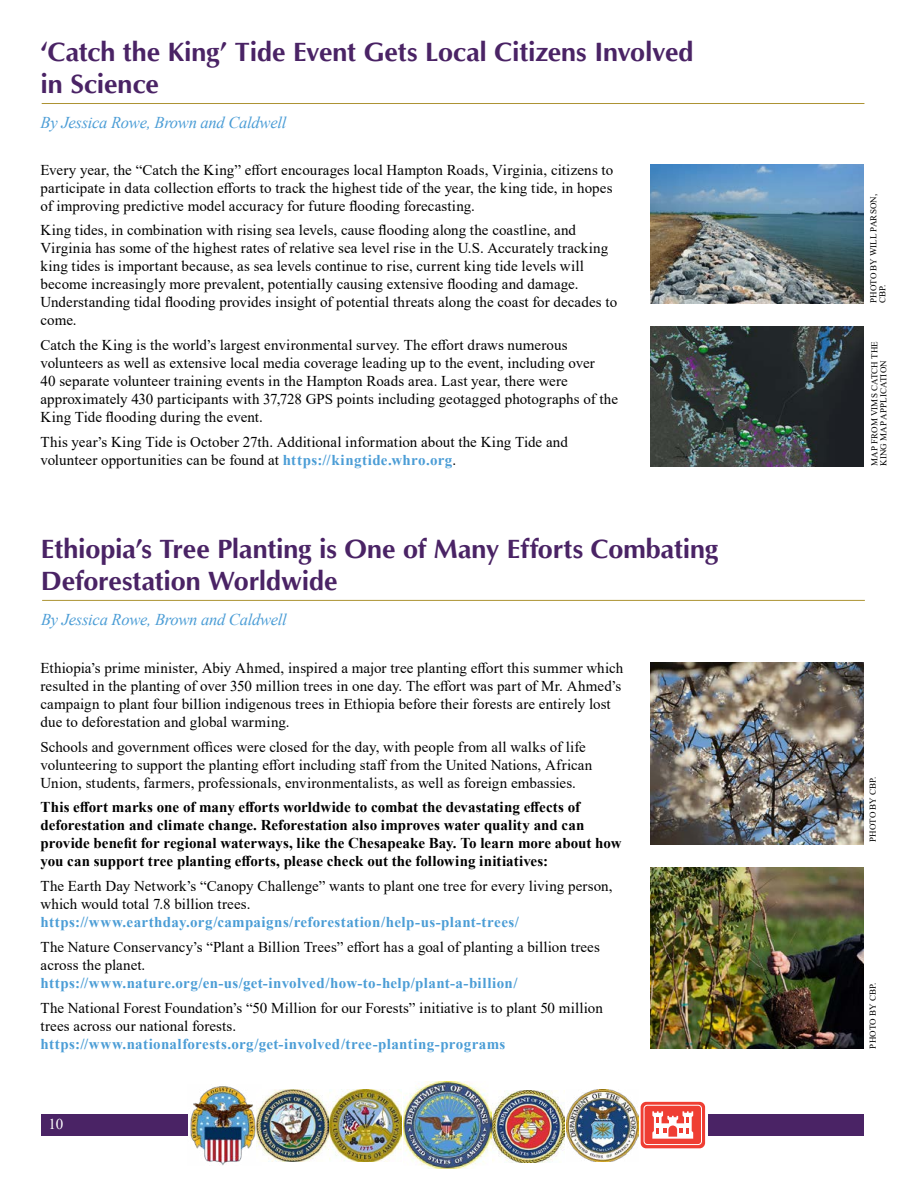
<style>
.page{position:relative;width:918px;height:1188px;background:#fff}
.page>*{position:absolute;margin:0;border:0;box-sizing:border-box;transform-origin:0 0}
.t1{font:700 27px/31.5px "Optima";letter-spacing:-.005em;color:#4a2365}
.t2{font:italic 16.5px "Times New Roman";letter-spacing:-.015em;color:#4b9dd6}
.t3{font:15px/18px "Times New Roman";letter-spacing:.005em;color:#000}
.t4{font:700 15px/18px "Times New Roman";color:#000}
.t5{font:700 15px "Times New Roman";letter-spacing:.025em;color:#4b9dd6}
.t6{font:15px "Times New Roman";color:#fff}
.t7{font:9px "Times New Roman";letter-spacing:.015em;color:#000}
.s1{font-weight:700;color:#4b9dd6}
</style>
<div class="page">
<div style="left:41px;top:1114px;width:823px;height:22px;background:#4a2365"></div>
<svg style="left:401px;top:1109px;width:307px;height:32px"></svg>
<img style="left:404px;top:1081px;width:87px;height:88px">
<img style="left:493px;top:1090px;width:145px;height:72px">
<svg style="left:641px;top:1102px;width:64px;height:46px"></svg>
<div style="left:644px;top:1105px;width:58px;height:40px;background:#ef3e33;border-radius:3px"></div>
<div style="left:644px;top:1105px;width:58px;height:40px;border:1px solid #fff;border-radius:3px"></div>
<svg style="left:652px;top:1111px;width:41px;height:28px"></svg>
<img style="left:188px;top:1086px;width:68px;height:80px">
<img style="left:256px;top:1089px;width:145px;height:73px">
<hr style="left:42px;top:600px;width:823px;height:1px;background:#ad9332">
<hr style="left:42px;top:103px;width:822px;height:1px;background:#ad9332">
<img style="left:651px;top:327px;width:213px;height:139px">
<img style="left:651px;top:164px;width:213px;height:139px">
<img style="left:651px;top:663px;width:213px;height:181px">
<img style="left:651px;top:867px;width:213px;height:182px">
<p class="t1" style="left:41px;top:37px;width:654px">‘Catch the King’ Tide Event Gets Local Citizens Involved in Science</p>
<p class="t2" style="left:41px;top:111px;width:247px">By Jessica Rowe, Brown and Caldwell</p>
<p class="t3" style="left:40px;top:160px;width:574px;text-align:justify">Every year, the “Catch the King” effort encourages local Hampton Roads, Virginia, citizens to participate in data collection efforts to track the highest tide of the year, the king tide, in hopes of improving predictive model accuracy for future flooding forecasting.</p>
<p class="t3" style="left:40px;top:221px;width:578px">King tides, in combination with rising sea levels, cause flooding along the coastline, and Virginia has some of the highest rates of relative sea level rise in the U.S. Accurately tracking king tides is important because, as sea levels continue to rise, current king tide levels will become increasingly more prevalent, potentially causing extensive flooding and damage.<br>Understanding tidal flooding provides insight of potential threats along the coast for decades to</p>
<p class="t3" style="left:40px;top:311px;width:38px">come.</p>
<p class="t3" style="left:40px;top:336px;width:579px">Catch the King is the world’s largest environmental survey. The effort draws numerous volunteers as well as extensive local media coverage leading up to the event, including over<br>40 separate volunteer training events in the Hampton Roads area. Last year, there were approximately 430 participants with 37,728 GPS points including geotagged photographs of the King Tide flooding during the event.</p>
<p class="t3" style="left:40px;top:432px;width:529px">This year’s King Tide is October 27th. Additional information about the King Tide and volunteer opportunities can be found at <span class="s1">https://kingtide.whro.org</span>.</p>
<p class="t1" style="left:41px;top:534px;width:679px">Ethiopia’s Tree Planting is One of Many Efforts Combating<br>Deforestation Worldwide</p>
<p class="t2" style="left:41px;top:608px;width:247px">By Jessica Rowe, Brown and Caldwell</p>
<p class="t3" style="left:41px;top:658px;width:584px">Ethiopia’s prime minister, Abiy Ahmed, inspired a major tree planting effort this summer which resulted in the planting of over 350 million trees in one day. The effort was part of Mr. Ahmed’s campaign to plant four billion indigenous trees in Ethiopia before their forests are entirely lost due to deforestation and global warming.</p>
<p class="t3" style="left:41px;top:737px;width:553px">Schools and government offices were closed for the day, with people from all walks of life volunteering to support the planting effort including staff from the United Nations, African<br>Union, students, farmers, professionals, environmentalists, as well as foreign embassies.</p>
<p class="t4" style="left:41px;top:798px;width:583px">This effort marks one of many efforts worldwide to combat the devastating effects of deforestation and climate change. Reforestation also improves water quality and can provide benefit for regional waterways, like the Chesapeake Bay. To learn more about how you can support tree planting efforts, please check out the following initiatives:</p>
<p class="t3" style="left:41px;top:877px;width:574px">The Earth Day Network’s “Canopy Challenge” wants to plant one tree for every living person, which would total 7.8 billion trees.</p>
<p class="t5" style="left:41px;top:911px;width:480px">https://www.earthday.org/campaigns/reforestation/help-us-plant-trees/</p>
<p class="t3" style="left:41px;top:937px;width:561px">The Nature Conservancy’s “Plant a Billion Trees” effort has a goal of planting a billion trees</p>
<p class="t3" style="left:41px;top:955px;width:106px">across the planet.</p>
<p class="t5" style="left:41px;top:972px;width:479px">https://www.nature.org/en-us/get-involved/how-to-help/plant-a-billion/</p>
<p class="t3" style="left:41px;top:998px;width:564px">The National Forest Foundation’s “50 Million for our Forests” initiative is to plant 50 million</p>
<p class="t3" style="left:41px;top:1016px;width:197px">trees across our national forests.</p>
<p class="t5" style="left:41px;top:1033px;width:466px">https://www.nationalforests.org/get-involved/tree-planting-programs</p>
<p class="t6" style="left:48px;top:1113px;width:16px">10</p>
<p class="t7" style="left:867px;top:303px;width:111px;rotate:-90deg">PHOTO BY WILL PARSON,</p>
<p class="t7" style="left:876px;top:303px;width:20px;rotate:-90deg">CBP.</p>
<p class="t7" style="left:868px;top:466px;width:126px;rotate:-90deg">MAP FROM VIMS CATCH THE</p>
<p class="t7" style="left:877px;top:466px;width:107px;rotate:-90deg">KING MAP APPLICATION</p>
<p class="t7" style="left:867px;top:842px;width:67px;rotate:-90deg">PHOTO BY CBP.</p>
<p class="t7" style="left:867px;top:1049px;width:67px;rotate:-90deg">PHOTO BY CBP.</p>
</div>
